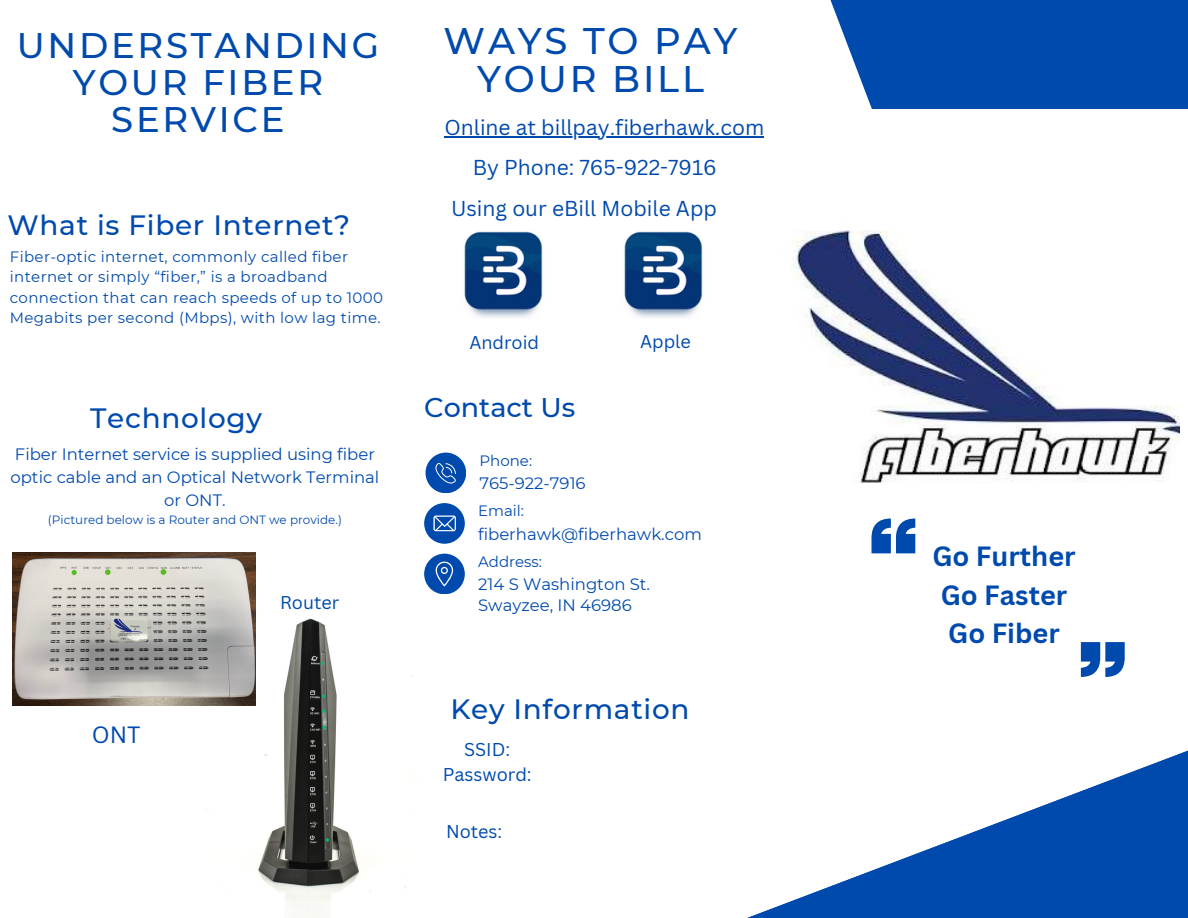
<style>
.page{position:relative;width:1188px;height:918px;background:#fff}
.page>*{position:absolute;margin:0;border:0;box-sizing:border-box;transform-origin:0 0}
.t1{font:500 37.05px/38.2px "Montserrat";letter-spacing:.075em;color:#004aad;text-align:center}
.t2{font:500 35.55px/37.2px "Montserrat";letter-spacing:.075em;color:#004aad;text-align:center}
.t3{font:500 27.9px "Montserrat";letter-spacing:.025em;color:#004aad}
.t4{font:700 27.15px "Canva Sans";color:#004aad}
.t5{font:500 27px "Montserrat";color:#004aad}
.t6{font:22.95px "Canva Sans";color:#004aad}
.t7{font:21px "Canva Sans";color:#004aad}
.t8{font:18px "Canva Sans";color:#004aad}
.t9{font:16.5px/23px "Montserrat";color:#004aad;text-align:center}
.t10{font:15px/20.2px "Montserrat";letter-spacing:.025em;color:#004aad}
.t11{font:15px "Montserrat";color:#004aad}
.t12{font:12px "Montserrat";color:#004aad}
</style>
<div class="page">
<img style="left:793px;top:230px;width:386px;height:324px">
<svg style="left:1081px;top:642px;width:43px;height:35px"></svg>
<svg style="left:872px;top:519px;width:43px;height:34px"></svg>
<div style="left:830px;top:0;width:358px;height:109px;background:#004aad"></div>
<svg style="left:747px;top:750px;width:441px;height:168px"></svg>
<div style="left:424px;top:554px;width:41px;height:40px;background:#004aad;border-radius:50%"></div>
<svg style="left:436px;top:562px;width:17px;height:24px"></svg>
<div style="left:426px;top:453px;width:40px;height:40px;background:#004aad;border-radius:50%"></div>
<svg style="left:435px;top:463px;width:21px;height:21px"></svg>
<div style="left:424px;top:503px;width:41px;height:41px;background:#004aad;border-radius:50%"></div>
<svg style="left:433px;top:516px;width:23px;height:15px"></svg>
<img style="left:464px;top:231px;width:79px;height:87px">
<img style="left:624px;top:231px;width:79px;height:87px">
<img style="left:203px;top:611px;width:211px;height:307px">
<svg style="left:322px;top:695px;width:4px;height:3px"></svg>
<svg style="left:322px;top:710px;width:4px;height:3px"></svg>
<svg style="left:322px;top:726px;width:4px;height:3px"></svg>
<svg style="left:326px;top:838px;width:3px;height:4px"></svg>
<img style="left:13px;top:552px;width:243px;height:153px">
<hr style="left:444px;top:137px;width:320px;height:1px;background:#004aad">
<p class="t2" style="left:17px;top:26px;width:364px">UNDERSTANDING<br>YOUR FIBER<br>SERVICE</p>
<p class="t3" style="left:7px;top:208px;width:344px">What is Fiber Internet?</p>
<p class="t10" style="left:10px;top:247px;width:375px">Fiber-optic internet, commonly called fiber internet or simply “fiber,” is a broadband connection that can reach speeds of up to 1000<br>Megabits per second (Mbps), with low lag time.</p>
<p class="t3" style="left:90px;top:401px;width:173px">Technology</p>
<p class="t9" style="left:11px;top:443px;width:370px">Fiber Internet service is supplied using fiber optic cable and an Optical Network Terminal or ONT.</p>
<p class="t12" style="left:48px;top:512px;width:295px">(Pictured below is a Router and ONT we provide.)</p>
<p class="t6" style="left:92px;top:719px;width:50px">ONT</p>
<p class="t8" style="left:280px;top:590px;width:61px">Router</p>
<p class="t1" style="left:444px;top:22px;width:295px">WAYS TO PAY<br>YOUR BILL</p>
<p class="t7" style="left:444px;top:113px;width:321px">Online at billpay.fiberhawk.com</p>
<p class="t7" style="left:473px;top:153px;width:246px">By Phone: 765-922-7916</p>
<p class="t7" style="left:451px;top:193px;width:267px">Using our eBill Mobile App</p>
<p class="t8" style="left:469px;top:330px;width:71px">Android</p>
<p class="t8" style="left:640px;top:329px;width:52px">Apple</p>
<p class="t5" style="left:424px;top:391px;width:153px">Contact Us</p>
<p class="t10" style="left:479px;top:450px;width:54px">Phone:</p>
<p class="t9" style="left:479px;top:472px;width:108px">765-922-7916</p>
<p class="t10" style="left:478px;top:501px;width:48px">Email:</p>
<p class="t9" style="left:478px;top:523px;width:225px">fiberhawk@fiberhawk.com</p>
<p class="t11" style="left:478px;top:552px;width:65px">Address:</p>
<p class="t9" style="left:478px;top:574px;width:174px;line-height:20.2px;text-align:left">214 S Washington St.<br>Swayzee, IN 46986</p>
<p class="t3" style="left:451px;top:692px;width:241px">Key Information</p>
<p class="t8" style="left:464px;top:737px;width:47px">SSID:</p>
<p class="t8" style="left:443px;top:762px;width:90px">Password:</p>
<p class="t8" style="left:446px;top:819px;width:58px">Notes:</p>
<p class="t4" style="left:932px;top:537px;width:145px">Go Further</p>
<p class="t4" style="left:941px;top:576px;width:128px">Go Faster</p>
<p class="t4" style="left:948px;top:614px;width:113px">Go Fiber</p>
</div>
